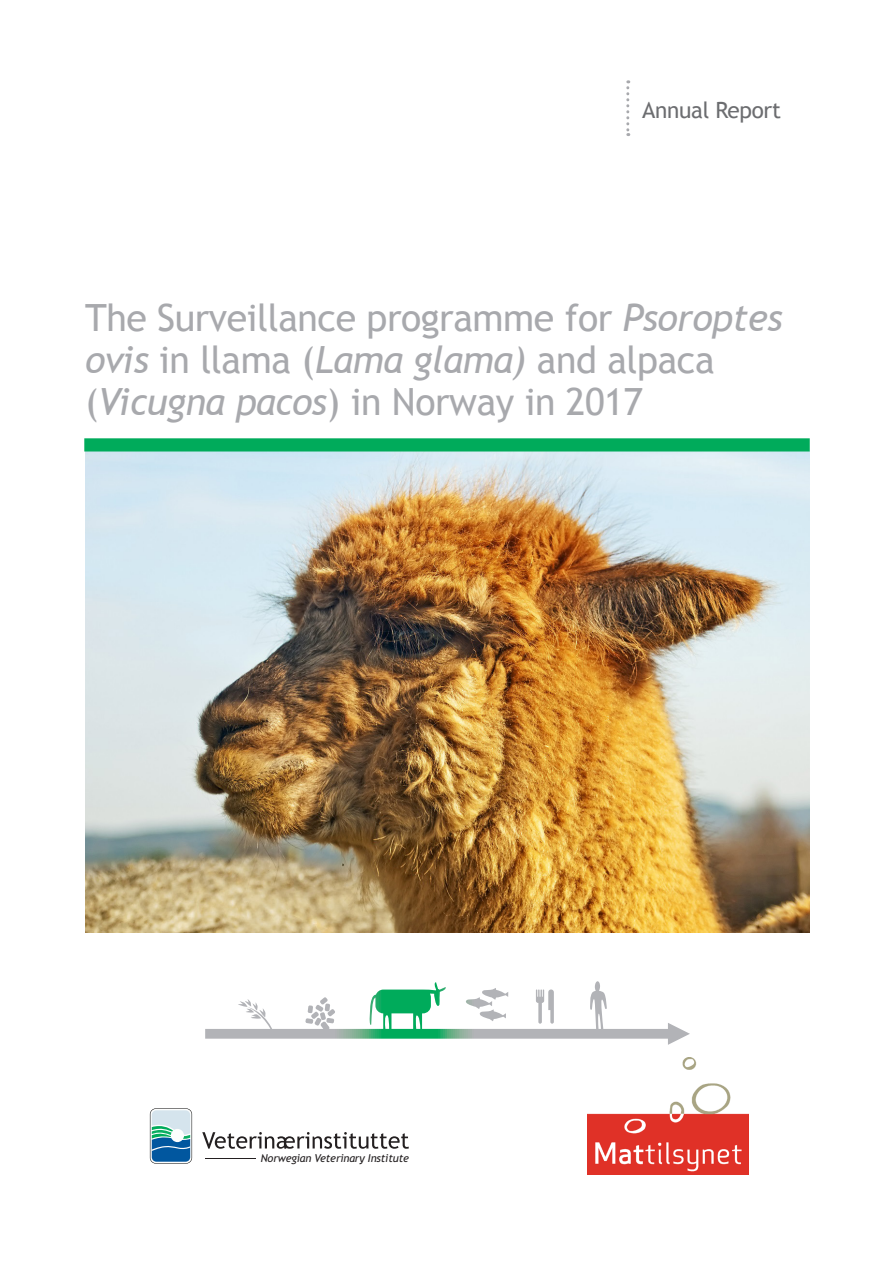
<style>
.page{position:relative;width:893px;height:1263px;background:#fff}
.page>*{position:absolute;margin:0;border:0;box-sizing:border-box;transform-origin:0 0}
.t1{font:37.5px/42px "Trebuchet MS";letter-spacing:-.01em;color:#a8a9ad}
.t2{font:22.5px "Trebuchet MS";letter-spacing:-.01em;color:#6c6d70}
.t3{font:italic 10.95px "Trebuchet MS";letter-spacing:-.015em;color:#231f20}
.s1{font-style:italic}
</style>
<div class="page">
<svg style="left:205px;top:981px;width:485px;height:64px"></svg>
<img style="left:85px;top:452px;width:724px;height:480px">
<div style="left:84px;top:438px;width:726px;height:13px;background:#00ab5b"></div>
<svg style="left:626px;top:80px;width:3px;height:56px"></svg>
<svg style="left:202px;top:1132px;width:207px;height:17px"></svg>
<svg style="left:150px;top:1108px;width:42px;height:55px;background:#78a9c1"></svg>
<div style="left:171px;top:1129px;width:13px;height:13px;background:#fdfefe;border-radius:50%"></div>
<hr style="left:205px;top:1158px;width:51px;height:1px;background:#231f20">
<img style="left:587px;top:1057px;width:161px;height:118px">
<p class="t2" style="left:642px;top:96px;width:140px">Annual Report</p>
<p class="t1" style="left:85px;top:297px;width:699px">The Surveillance programme for <span class="s1">Psoroptes ovis</span> in llama (<span class="s1">Lama glama)</span> and alpaca</p>
<p class="t1" style="left:85px;top:381px;width:560px">(<span class="s1">Vicugna pacos</span>) in Norway in 2017</p>
<p class="t3" style="left:261px;top:1151px;width:150px">Norwegian Veterinary Institute</p>
</div>
